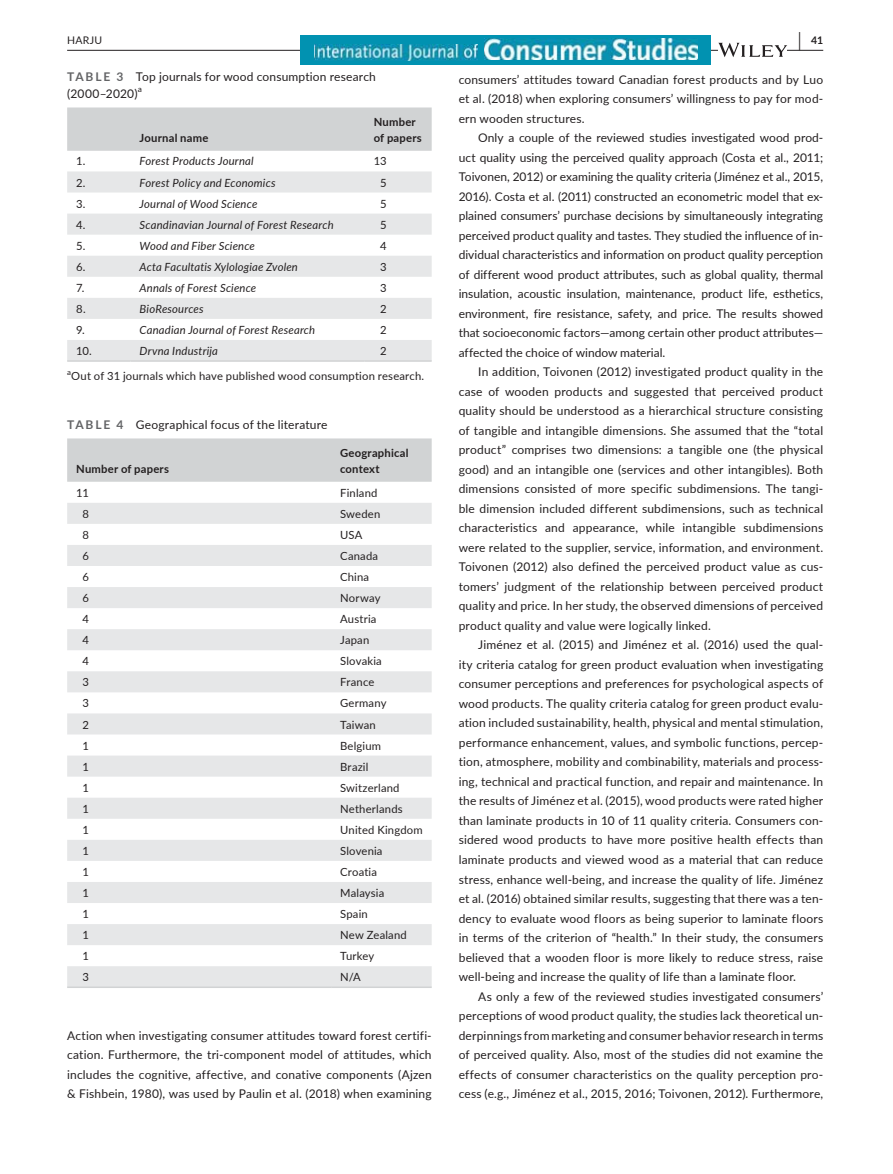
<style>
.page{position:relative;width:893px;height:1174px;background:#fff}
.page>*{position:absolute;margin:0;border:0;box-sizing:border-box;transform-origin:0 0}
.t1{font:12px/19.5px "Lato";letter-spacing:.015em;color:#231f20;text-align:justify}
.t2{font:11.25px "Lato";letter-spacing:.015em;color:#231f20}
.t3{font:italic 11.25px "Lato";letter-spacing:.015em;color:#231f20}
.t4{font:700 11.25px/15.8px "Lato";letter-spacing:.02em;color:#231f20}
.t5{font:10.5px "Lato";letter-spacing:.025em;color:#231f20}
.t6{font:700 10.5px "Lato";color:#231f20}
.t7{font:8.4px "Lato";color:#231f20}
.t8{font:7.8px "Lato";color:#231f20}
.s1{font-weight:700;color:#636466}
.s2{font-size:19.5px}
</style>
<div class="page">
<hr style="left:67px;top:50px;width:756px;height:1px;background:#231f20">
<div style="left:301px;top:35px;width:410px;height:30px;background:#0192b1"></div>
<img style="left:484px;top:38px;width:213px;height:22px">
<img style="left:314px;top:44px;width:163px;height:17px">
<svg style="left:718px;top:43px;width:69px;height:14px"></svg>
<div style="left:67px;top:107px;width:365px;height:44px;background:#d1d3d4"></div>
<svg style="left:67px;top:171px;width:365px;height:189px;fill:#e6e7e8"></svg>
<hr style="left:67px;top:360px;width:64px;height:2px;background:#d1d3d4">
<hr style="left:131px;top:360px;width:234px;height:2px;background:#d1d3d4">
<hr style="left:365px;top:360px;width:67px;height:2px;background:#d1d3d4">
<div style="left:67px;top:438px;width:365px;height:44px;background:#d1d3d4"></div>
<svg style="left:67px;top:503px;width:365px;height:483px;fill:#e8e9ea"></svg>
<hr style="left:67px;top:986px;width:264px;height:2px;background:#d1d3d4">
<hr style="left:331px;top:986px;width:101px;height:2px;background:#d1d3d4">
<p class="t5" style="left:67px;top:33px;width:37px">HARJU</p>
<p class="t1" style="left:67px;top:68px;width:310px;line-height:16.5px"><span class="s1">TABLE 3</span> Top journals for wood consumption research (2000–2020)</p>
<p class="t7" style="left:138px;top:83px;width:6px">a</p>
<p class="t4" style="left:140px;top:129px;width:70px">Journal name</p>
<p class="t4" style="left:374px;top:113px;width:50px">Number of papers</p>
<p class="t2" style="left:76px;top:153px;width:11px">1.</p>
<p class="t3" style="left:140px;top:153px;width:116px">Forest Products Journal</p>
<p class="t2" style="left:374px;top:153px;width:14px">13</p>
<p class="t2" style="left:76px;top:174px;width:11px">2.</p>
<p class="t3" style="left:140px;top:174px;width:138px">Forest Policy and Economics</p>
<p class="t2" style="left:380px;top:174px;width:8px">5</p>
<p class="t2" style="left:76px;top:195px;width:11px">3.</p>
<p class="t3" style="left:140px;top:195px;width:119px">Journal of Wood Science</p>
<p class="t2" style="left:380px;top:195px;width:8px">5</p>
<p class="t2" style="left:76px;top:216px;width:11px">4.</p>
<p class="t3" style="left:140px;top:216px;width:196px">Scandinavian Journal of Forest Research</p>
<p class="t2" style="left:380px;top:216px;width:8px">5</p>
<p class="t2" style="left:76px;top:237px;width:11px">5.</p>
<p class="t3" style="left:140px;top:238px;width:117px">Wood and Fiber Science</p>
<p class="t2" style="left:380px;top:237px;width:8px">4</p>
<p class="t2" style="left:76px;top:259px;width:11px">6.</p>
<p class="t3" style="left:140px;top:259px;width:160px">Acta Facultatis Xylologiae Zvolen</p>
<p class="t2" style="left:380px;top:259px;width:8px">3</p>
<p class="t2" style="left:76px;top:280px;width:10px">7.</p>
<p class="t3" style="left:140px;top:280px;width:118px">Annals of Forest Science</p>
<p class="t2" style="left:380px;top:280px;width:8px">3</p>
<p class="t2" style="left:76px;top:301px;width:11px">8.</p>
<p class="t3" style="left:140px;top:301px;width:66px">BioResources</p>
<p class="t2" style="left:380px;top:301px;width:8px">2</p>
<p class="t2" style="left:76px;top:322px;width:10px">9.</p>
<p class="t3" style="left:140px;top:322px;width:177px">Canadian Journal of Forest Research</p>
<p class="t2" style="left:380px;top:322px;width:8px">2</p>
<p class="t2" style="left:76px;top:343px;width:17px">10.</p>
<p class="t3" style="left:140px;top:343px;width:80px">Drvna Industrija</p>
<p class="t2" style="left:380px;top:343px;width:8px">2</p>
<p class="t8" style="left:67px;top:366px;width:5px">a</p>
<p class="t2" style="left:71px;top:368px;width:354px">Out of 31 journals which have published wood consumption research.</p>
<p class="t1" style="left:67px;top:414px;width:262px"><span class="s1">TABLE 4</span> Geographical focus of the literature</p>
<p class="t4" style="left:76px;top:460px;width:94px">Number of papers</p>
<p class="t4" style="left:340px;top:444px;width:70px">Geographical context</p>
<p class="t2" style="left:76px;top:484px;width:14px">11</p>
<p class="t2" style="left:340px;top:484px;width:39px">Finland</p>
<p class="t2" style="left:82px;top:506px;width:8px">8</p>
<p class="t2" style="left:340px;top:506px;width:42px">Sweden</p>
<p class="t2" style="left:82px;top:527px;width:8px">8</p>
<p class="t2" style="left:340px;top:527px;width:24px">USA</p>
<p class="t2" style="left:82px;top:548px;width:8px">6</p>
<p class="t2" style="left:340px;top:548px;width:40px">Canada</p>
<p class="t2" style="left:82px;top:569px;width:8px">6</p>
<p class="t2" style="left:340px;top:569px;width:31px">China</p>
<p class="t2" style="left:82px;top:590px;width:8px">6</p>
<p class="t2" style="left:340px;top:590px;width:42px">Norway</p>
<p class="t2" style="left:82px;top:611px;width:8px">4</p>
<p class="t2" style="left:340px;top:611px;width:38px">Austria</p>
<p class="t2" style="left:82px;top:632px;width:8px">4</p>
<p class="t2" style="left:340px;top:632px;width:31px">Japan</p>
<p class="t2" style="left:82px;top:653px;width:8px">4</p>
<p class="t2" style="left:340px;top:653px;width:43px">Slovakia</p>
<p class="t2" style="left:82px;top:674px;width:8px">3</p>
<p class="t2" style="left:340px;top:674px;width:36px">France</p>
<p class="t2" style="left:82px;top:695px;width:8px">3</p>
<p class="t2" style="left:340px;top:695px;width:48px">Germany</p>
<p class="t2" style="left:82px;top:716px;width:8px">2</p>
<p class="t2" style="left:340px;top:716px;width:37px">Taiwan</p>
<p class="t2" style="left:82px;top:737px;width:8px">1</p>
<p class="t2" style="left:340px;top:737px;width:43px">Belgium</p>
<p class="t2" style="left:82px;top:758px;width:8px">1</p>
<p class="t2" style="left:340px;top:758px;width:30px">Brazil</p>
<p class="t2" style="left:82px;top:779px;width:8px">1</p>
<p class="t2" style="left:340px;top:779px;width:61px">Switzerland</p>
<p class="t2" style="left:82px;top:800px;width:8px">1</p>
<p class="t2" style="left:340px;top:800px;width:64px">Netherlands</p>
<p class="t2" style="left:82px;top:821px;width:8px">1</p>
<p class="t2" style="left:340px;top:821px;width:84px">United Kingdom</p>
<p class="t2" style="left:82px;top:842px;width:8px">1</p>
<p class="t2" style="left:340px;top:842px;width:44px">Slovenia</p>
<p class="t2" style="left:82px;top:864px;width:8px">1</p>
<p class="t2" style="left:340px;top:864px;width:38px">Croatia</p>
<p class="t2" style="left:82px;top:885px;width:8px">1</p>
<p class="t2" style="left:340px;top:885px;width:46px">Malaysia</p>
<p class="t2" style="left:82px;top:906px;width:8px">1</p>
<p class="t2" style="left:340px;top:906px;width:29px">Spain</p>
<p class="t2" style="left:82px;top:927px;width:8px">1</p>
<p class="t2" style="left:340px;top:927px;width:68px">New Zealand</p>
<p class="t2" style="left:82px;top:948px;width:8px">1</p>
<p class="t2" style="left:340px;top:948px;width:36px">Turkey</p>
<p class="t2" style="left:82px;top:969px;width:8px">3</p>
<p class="t2" style="left:340px;top:969px;width:22px">N/A</p>
<p class="t1" style="left:67px;top:1025px;width:366px">Action when investigating consumer attitudes toward forest certifi&shy;cation. Furthermore, the tri-component model of attitudes, which includes the cognitive, affective, and conative components (Ajzen &amp; Fishbein, 1980), was used by Paulin et al. (2018) when examining</p>
<p class="t6" style="left:798px;top:33px;width:26px"><span class="s2">|</span> 41</p>
<p class="t1" style="left:459px;top:69px;width:366px">consumers’ attitudes toward Canadian forest products and by Luo et al. (2018) when exploring consumers’ willingness to pay for mod&shy;ern wooden structures.</p>
<p class="t1" style="left:459px;top:128px;width:366px;text-indent:20px">Only a couple of the reviewed studies investigated wood prod&shy;uct quality using the perceived quality approach (Costa et al., 2011; Toivonen, 2012) or examining the quality criteria (Jiménez et al., 2015, 2016). Costa et al. (2011) constructed an econometric model that ex&shy;plained consumers’ purchase decisions by simultaneously integrating perceived product quality and tastes. They studied the influence of in&shy;dividual characteristics and information on product quality perception of different wood product attributes, such as global quality, thermal insulation, acoustic insulation, maintenance, product life, esthetics, environment, fire resistance, safety, and price. The results showed that socioeconomic factors—among certain other product attributes— affected the choice of window material.</p>
<p class="t1" style="left:459px;top:362px;width:366px;text-indent:20px">In addition, Toivonen (2012) investigated product quality in the case of wooden products and suggested that perceived product quality should be understood as a hierarchical structure consisting of tangible and intangible dimensions. She assumed that the “total product” comprises two dimensions: a tangible one (the physical good) and an intangible one (services and other intangibles). Both dimensions consisted of more specific subdimensions. The tangi&shy;ble dimension included different subdimensions, such as technical characteristics and appearance, while intangible subdimensions were related to the supplier, service, information, and environment.<br>Toivonen (2012) also defined the perceived product value as cus&shy;tomers’ judgment of the relationship between perceived product quality and price. In her study, the observed dimensions of perceived product quality and value were logically linked.</p>
<p class="t1" style="left:459px;top:635px;width:366px;text-indent:20px">Jiménez et al. (2015) and Jiménez et al. (2016) used the qual&shy;ity criteria catalog for green product evaluation when investigating consumer perceptions and preferences for psychological aspects of wood products. The quality criteria catalog for green product evalu&shy;ation included sustainability, health, physical and mental stimulation, performance enhancement, values, and symbolic functions, percep&shy;tion, atmosphere, mobility and combinability, materials and process&shy;ing, technical and practical function, and repair and maintenance. In the results of Jiménez et al. (2015), wood products were rated higher than laminate products in 10 of 11 quality criteria. Consumers con&shy;sidered wood products to have more positive health effects than laminate products and viewed wood as a material that can reduce stress, enhance well-being, and increase the quality of life. Jiménez et al. (2016) obtained similar results, suggesting that there was a ten&shy;dency to evaluate wood floors as being superior to laminate floors in terms of the criterion of “health.” In their study, the consumers believed that a wooden floor is more likely to reduce stress, raise well-being and increase the quality of life than a laminate floor.</p>
<p class="t1" style="left:459px;top:986px;width:366px;text-indent:20px">As only a few of the reviewed studies investigated consumers’ perceptions of wood product quality, the studies lack theoretical un&shy;derpinnings from marketing and consumer behavior research in terms of perceived quality. Also, most of the studies did not examine the effects of consumer characteristics on the quality perception pro&shy;cess (e.g., Jiménez et al., 2015, 2016; Toivonen, 2012). Furthermore,</p>
</div>
